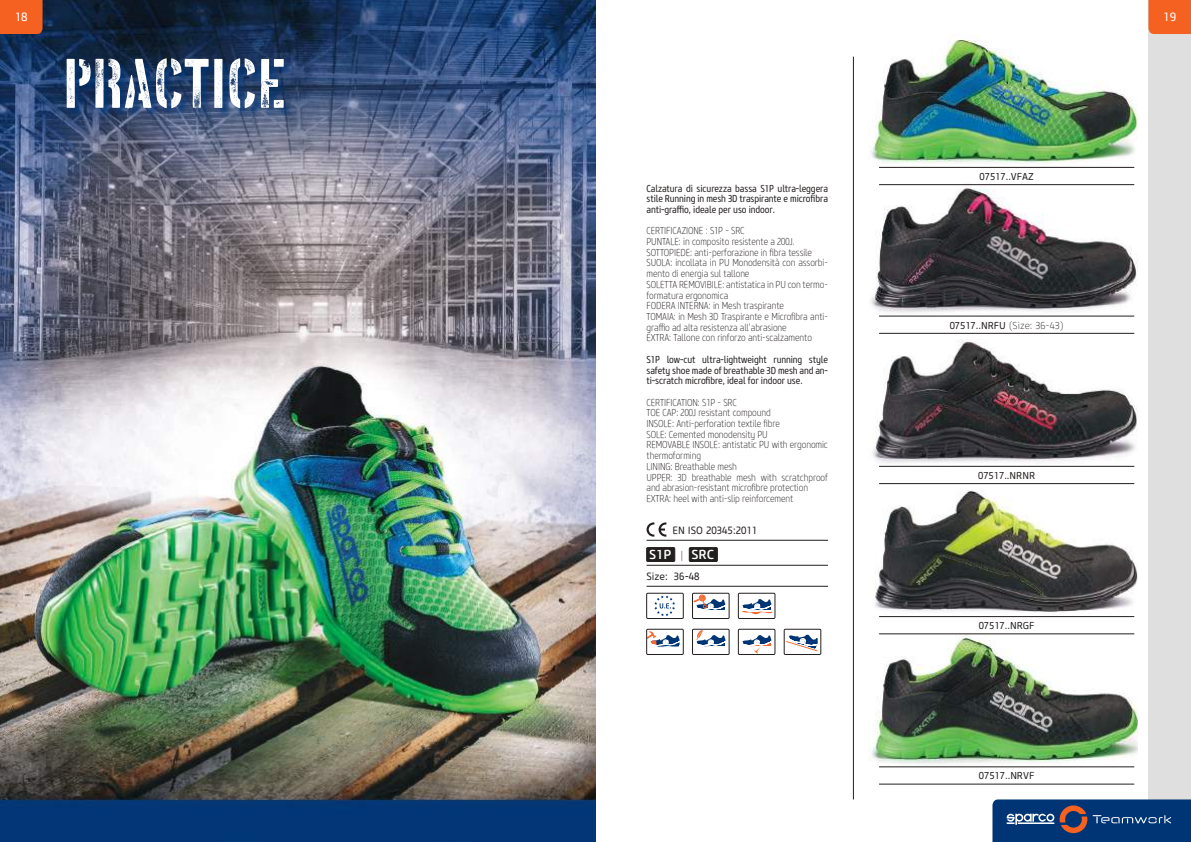
<style>
.page{position:relative;width:1191px;height:842px;background:#fff}
.page>*{position:absolute;margin:0;border:0;box-sizing:border-box;transform-origin:0 0}
.t1{font:72px "Vtg Stencil US No 72 Alt Rough";color:#fff}
.t2{font:500 13px "Core Sans M55";color:#fff}
.t3{font:12px "Core Sans M45";color:#fff}
.t4{font:10.5px "Core Sans M45";color:#241f1f;scale:.95 1}
.t5{font:200 10px/10.7px "Core Sans M27 Cn";letter-spacing:-.01em;color:#241f1f}
.t6{font:10px/10.7px "Core Sans M47 Cn";letter-spacing:-.01em;color:#241f1f;text-align:justify}
.t7{font:10px "Core Sans M45";color:#241f1f}
.t8{font:200 10px "Core Sans M25";color:#241f1f}
.s1{font-family:"Core Sans M27 Cn";font-weight:200;font-size:10.5px;color:#241f1f}
.s2{font-family:"Core Sans M45";font-weight:400}
</style>
<div class="page">
<img style="left:0;top:0;width:595px;height:842px">
<div style="left:1148px;top:0;width:43px;height:842px;background:#e0dfdf"></div>
<div style="left:67px;top:59px;width:228px;height:60px;background:#003575;opacity:.75"></div>
<hr style="left:853px;top:57px;width:1px;height:742px;background:#241f1f">
<img style="left:869px;top:633px;width:268px;height:134px">
<hr style="left:879px;top:767px;width:255px;height:1px;background:#241f1f">
<hr style="left:879px;top:784px;width:255px;height:1px;background:#241f1f">
<img style="left:875px;top:483px;width:262px;height:130px">
<hr style="left:879px;top:616px;width:255px;height:1px;background:#241f1f">
<hr style="left:879px;top:634px;width:255px;height:1px;background:#241f1f">
<img style="left:872px;top:333px;width:265px;height:133px">
<hr style="left:879px;top:466px;width:255px;height:1px;background:#241f1f">
<hr style="left:879px;top:483px;width:255px;height:1px;background:#241f1f">
<img style="left:871px;top:184px;width:266px;height:132px">
<hr style="left:879px;top:316px;width:255px;height:1px;background:#241f1f">
<hr style="left:879px;top:333px;width:255px;height:1px;background:#241f1f">
<img style="left:871px;top:34px;width:266px;height:133px">
<hr style="left:879px;top:167px;width:255px;height:1px;background:#241f1f">
<hr style="left:879px;top:184px;width:255px;height:1px;background:#241f1f">
<hr style="left:646px;top:540px;width:182px;height:1px;background:#241f1f">
<hr style="left:646px;top:565px;width:182px;height:1px;background:#241f1f">
<hr style="left:646px;top:586px;width:182px;height:1px;background:#241f1f">
<svg style="left:646px;top:522px;width:20px;height:15px"></svg>
<div style="left:646px;top:548px;width:29px;height:13px;background:#241f1f"></div>
<div style="left:646px;top:547px;width:29px;height:15px;border:1px solid #241f1f"></div>
<div style="left:689px;top:548px;width:28px;height:13px;background:#241f1f"></div>
<div style="left:689px;top:547px;width:28px;height:15px;border:1px solid #241f1f"></div>
<svg style="left:654px;top:595px;width:21px;height:21px"></svg>
<div style="left:646px;top:593px;width:37px;height:26px;border:1px solid #241f1f"></div>
<svg style="left:694px;top:595px;width:32px;height:16px"></svg>
<div style="left:692px;top:593px;width:37px;height:26px;border:1px solid #241f1f"></div>
<svg style="left:742px;top:599px;width:31px;height:16px"></svg>
<div style="left:738px;top:593px;width:37px;height:26px;border:1px solid #241f1f"></div>
<svg style="left:648px;top:631px;width:32px;height:17px"></svg>
<div style="left:646px;top:629px;width:37px;height:26px;border:1px solid #241f1f"></div>
<svg style="left:696px;top:631px;width:30px;height:16px"></svg>
<div style="left:692px;top:629px;width:37px;height:26px;border:1px solid #241f1f"></div>
<svg style="left:742px;top:635px;width:30px;height:18px"></svg>
<div style="left:738px;top:629px;width:37px;height:26px;border:1px solid #241f1f"></div>
<svg style="left:786px;top:634px;width:32px;height:18px"></svg>
<div style="left:784px;top:629px;width:37px;height:26px;border:1px solid #241f1f"></div>
<svg style="left:1148px;top:0;width:43px;height:34px"></svg>
<svg style="left:0;top:0;width:43px;height:34px"></svg>
<svg style="left:992px;top:799px;width:199px;height:43px;background:#1a437a"></svg>
<p class="t3" style="left:15px;top:10px;width:14px">18</p>
<p class="t3" style="left:1163px;top:10px;width:14px">19</p>
<h1 class="t1" style="left:62px;top:43px;width:225px">PRACTICE</h1>
<p class="t6" style="left:646px;top:183px;width:183px">Calzatura di sicurezza bassa S1P ultra-leggera stile Running in mesh 3D traspirante e microfibra anti-graffio, ideale per uso indoor.</p>
<p class="t5" style="left:646px;top:226px;width:183px">CERTIFICAZIONE : S1P - SRC<br>PUNTALE: in composito resistente a 200J.<br>SOTTOPIEDE: anti-perforazione in fibra tessile SUOLA: incollata in PU Monodensità con assorbi&shy;mento di energia sul tallone<br>SOLETTA REMOVIBILE: antistatica in PU con termo&shy;formatura ergonomica<br>FODERA INTERNA: in Mesh traspirante<br>TOMAIA: in Mesh 3D Traspirante e Microfibra anti&shy;graffio ad alta resistenza all’abrasione<br>EXTRA: Tallone con rinforzo anti-scalzamento</p>
<p class="t6" style="left:646px;top:354px;width:183px">S1P low-cut ultra-lightweight running style safety shoe made of breathable 3D mesh and an&shy;ti-scratch microfibre, ideal for indoor use.</p>
<p class="t5" style="left:646px;top:397px;width:183px">CERTIFICATION: S1P - SRC<br>TOE CAP: 200J resistant compound<br>INSOLE: Anti-perforation textile fibre<br>SOLE: Cemented monodensity PU<br>REMOVABLE INSOLE: antistatic PU with ergonomic thermoforming<br>LINING: Breathable mesh<br>UPPER: 3D breathable mesh with scratchproof and abrasion-resistant microfibre protection EXTRA: heel with anti-slip reinforcement</p>
<p class="t4" style="left:672px;top:523px;width:91px">EN ISO 20345:2011</p>
<h2 class="t2" style="left:649px;top:547px;width:67px">S1P <span class="s1">|</span> SRC</h2>
<p class="t4" style="left:646px;top:569px;width:57px">Size: 36-48</p>
<p class="t7" style="left:979px;top:170px;width:56px">07517..VFAZ</p>
<p class="t8" style="left:949px;top:319px;width:115px"><span class="s2">07517..NRFU</span> (Size: 36-43)</p>
<p class="t7" style="left:978px;top:469px;width:59px">07517..NRNR</p>
<p class="t7" style="left:978px;top:619px;width:57px">07517..NRGF</p>
<p class="t7" style="left:979px;top:770px;width:57px">07517..NRVF</p>
</div>
